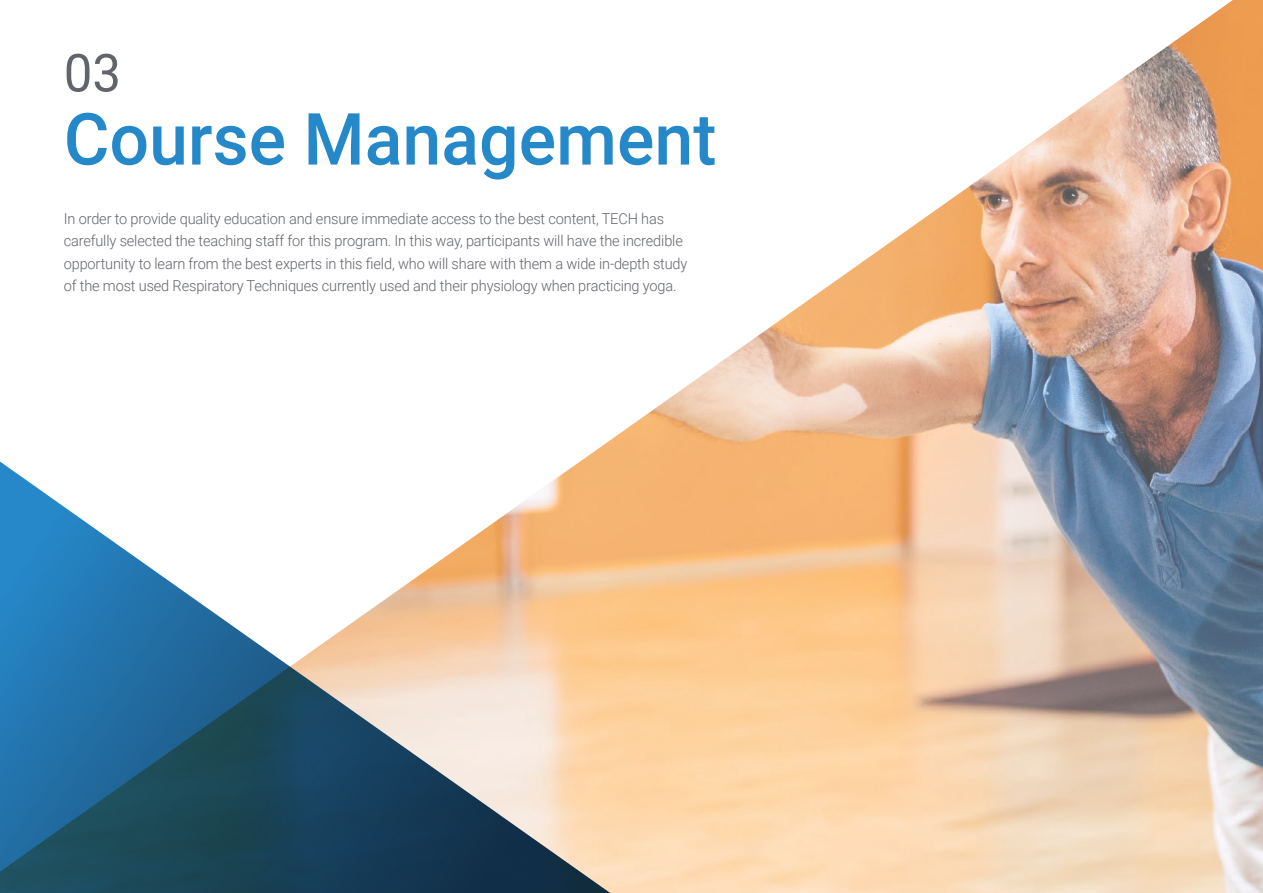
<style>
.page{position:relative;width:1263px;height:893px;background:#fff}
.page>*{position:absolute;margin:0;border:0;box-sizing:border-box;transform-origin:0 0}
.t1{font:500 72px "Roboto";color:#2488c9}
.t2{font:52.5px "Roboto";color:#61646a}
.t3{font:300 15px/22.5px "Roboto";letter-spacing:-.01em;color:#61646a}
</style>
<div class="page">
<img style="left:602px;top:0;width:661px;height:893px">
<svg style="left:0;top:446px;width:640px;height:447px"></svg>
<h2 class="t2" style="left:64px;top:36px;width:59px">03</h2>
<h1 class="t1" style="left:64px;top:89px;width:654px">Course Management</h1>
<p class="t3" style="left:64px;top:207px;width:625px">In order to provide quality education and ensure immediate access to the best content, TECH has carefully selected the teaching staff for this program. In this way, participants will have the incredible opportunity to learn from the best experts in this field, who will share with them a wide in-depth study of the most used Respiratory Techniques currently used and their physiology when practicing yoga.</p>
</div>
